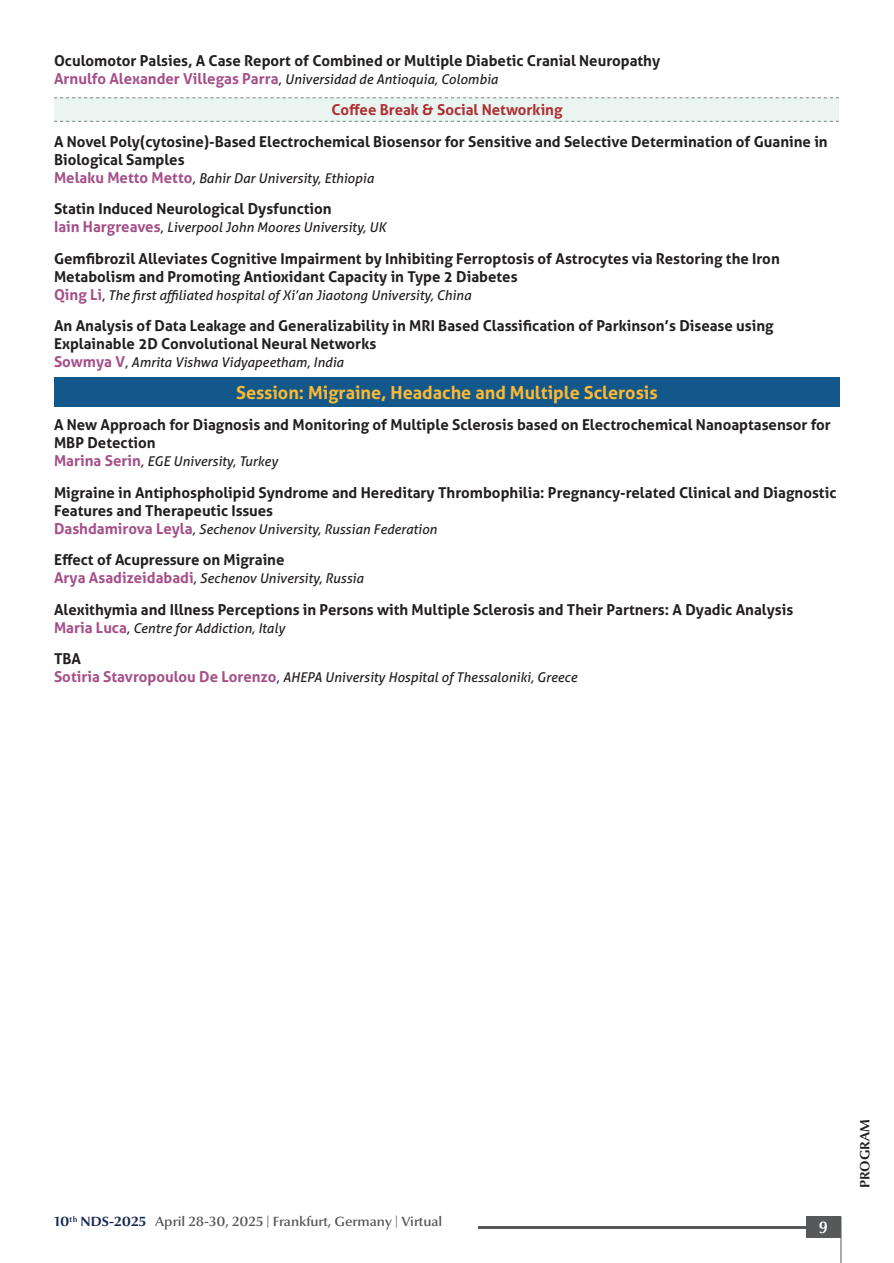
<style>
.page{position:relative;width:894px;height:1263px;background:#fff}
.page>*{position:absolute;margin:0;border:0;box-sizing:border-box;transform-origin:0 0}
.t1{font:700 18px "Aller";color:#fdb931}
.t2{font:700 16.5px "Optima Nova LT Pro";color:#fff;scale:.9 1}
.t3{font:700 15px/18px "Aller";color:#231f20}
.t4{font:700 15px "Aller";color:#bf242b}
.t5{font:italic 13.5px "Aller";color:#231f20}
.t6{font:600 13.5px "Optima Nova LT Pro";color:#57585a}
.t7{font:700 13.5px "Optima Nova LT Pro";color:#231f20}
.s1{font-weight:700;font-style:normal;font-size:15px;color:#a54f89}
.s2{font-weight:700;color:#182952}
</style>
<div class="page">
<hr style="left:478px;top:1226px;width:330px;height:3px;background:#57585a">
<div style="left:805px;top:1216px;width:35px;height:21px;background:#57585a"></div>
<hr style="left:840px;top:1216px;width:1px;height:47px;background:#57585a">
<div style="left:54px;top:377px;width:785px;height:30px;background:#13588a"></div>
<div style="left:54px;top:97px;width:784px;height:25px;background:#eaf4f1"></div>
<svg style="left:54px;top:97px;width:784px;height:1px"></svg>
<svg style="left:54px;top:121px;width:784px;height:1px"></svg>
<p class="t3" style="left:54px;top:51px;width:607px">Oculomotor Palsies, A Case Report of Combined or Multiple Diabetic Cranial Neuropathy</p>
<p class="t5" style="left:54px;top:71px;width:445px"><span class="s1">Arnulfo Alexander Villegas Parra</span>, Universidad de Antioquia, Colombia</p>
<p class="t4" style="left:331px;top:101px;width:232px">Coffee Break &amp; Social Networking</p>
<p class="t3" style="left:54px;top:132px;width:774px">A Novel Poly(cytosine)-Based Electrochemical Biosensor for Sensitive and Selective Determination of Guanine in<br>Biological Samples</p>
<p class="t5" style="left:54px;top:170px;width:321px"><span class="s1">Melaku Metto Metto</span>, Bahir Dar University, Ethiopia</p>
<p class="t3" style="left:54px;top:200px;width:279px">Statin Induced Neurological Dysfunction</p>
<p class="t5" style="left:54px;top:219px;width:333px"><span class="s1">Iain Hargreaves</span>, Liverpool John Moores University, UK</p>
<p class="t3" style="left:54px;top:249px;width:727px">Gemfibrozil Alleviates Cognitive Impairment by Inhibiting Ferroptosis of Astrocytes via Restoring the Iron<br>Metabolism and Promoting Antioxidant Capacity in Type 2 Diabetes</p>
<p class="t5" style="left:54px;top:287px;width:418px"><span class="s1">Qing Li</span>, The first affiliated hospital of Xi’an Jiaotong University, China</p>
<p class="t3" style="left:54px;top:317px;width:720px">An Analysis of Data Leakage and Generalizability in MRI Based Classification of Parkinson’s Disease using<br>Explainable 2D Convolutional Neural Networks</p>
<p class="t5" style="left:54px;top:354px;width:291px"><span class="s1">Sowmya V</span>, Amrita Vishwa Vidyapeetham, India</p>
<p class="t1" style="left:236px;top:381px;width:423px">Session: Migraine, Headache and Multiple Sclerosis</p>
<p class="t3" style="left:54px;top:416px;width:778px">A New Approach for Diagnosis and Monitoring of Multiple Sclerosis based on Electrochemical Nanoaptasensor for<br>MBP Detection</p>
<p class="t5" style="left:54px;top:453px;width:225px"><span class="s1">Marina Serin</span>, EGE University, Turkey</p>
<p class="t3" style="left:54px;top:483px;width:783px">Migraine in Antiphospholipid Syndrome and Hereditary Thrombophilia: Pregnancy-related Clinical and Diagnostic<br>Features and Therapeutic Issues</p>
<p class="t5" style="left:54px;top:521px;width:384px"><span class="s1">Dashdamirova Leyla</span>, Sechenov University, Russian Federation</p>
<p class="t3" style="left:54px;top:551px;width:232px">Effect of Acupressure on Migraine</p>
<p class="t5" style="left:54px;top:570px;width:311px"><span class="s1">Arya Asadizeidabadi</span>, Sechenov University, Russia</p>
<p class="t3" style="left:54px;top:600px;width:740px">Alexithymia and Illness Perceptions in Persons with Multiple Sclerosis and Their Partners: A Dyadic Analysis</p>
<p class="t5" style="left:54px;top:620px;width:232px"><span class="s1">Maria Luca</span>, Centre for Addiction, Italy</p>
<p class="t3" style="left:54px;top:650px;width:29px">TBA</p>
<p class="t5" style="left:54px;top:669px;width:524px"><span class="s1">Sotiria Stavropoulou De Lorenzo</span>, AHEPA University Hospital of Thessaloniki, Greece</p>
<p class="t6" style="left:55px;top:1213px;width:389px"><span class="s2">10</span><sup>th</sup> <span class="s2">NDS-2025</span> April 28-30, 2025 | Frankfurt, Germany | Virtual</p>
<p class="t2" style="left:818px;top:1217px;width:12px">9</p>
<p class="t7" style="left:856px;top:1188px;width:71px;rotate:-90deg">PROGRAM</p>
</div>
